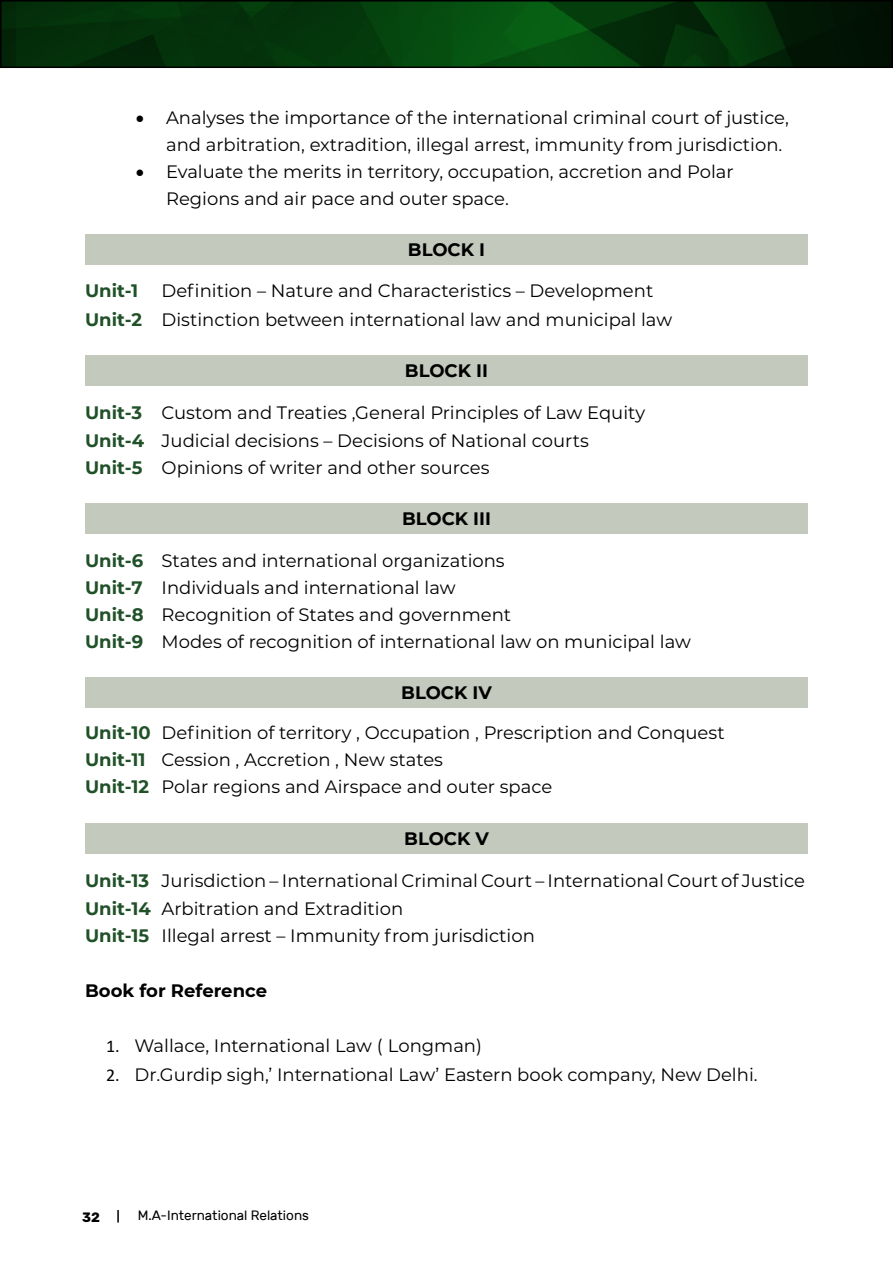
<style>
.page{position:relative;width:893px;height:1263px;background:#fff}
.page>*{position:absolute;margin:0;border:0;box-sizing:border-box;transform-origin:0 0}
.t1{font:18px/27px "Montserrat";color:#000}
.t2{font:700 18px "Montserrat";color:#000}
.t3{font:700 18px "Montserrat";color:#215128}
.t4{font:13.5px "Rubik";color:#000}
.t5{font:700 13.5px "Rubik";color:#000}
.s1{font-weight:700;color:#215128}
.s2{font-family:"Calibri"}
</style>
<div class="page">
<img style="left:3px;top:3px;width:887px;height:62px">
<div style="left:0;top:0;width:893px;height:68px;border:2px solid #000"></div>
<svg style="left:892px;top:0;width:1px;height:68px"></svg>
<svg style="left:117px;top:1210px;width:2px;height:12px"></svg>
<div style="left:85px;top:234px;width:723px;height:31px;background:#c3c9bc"></div>
<div style="left:85px;top:355px;width:723px;height:31px;background:#c3c9bc"></div>
<div style="left:85px;top:504px;width:723px;height:30px;background:#c3c9bc"></div>
<div style="left:85px;top:678px;width:723px;height:30px;background:#c3c9bc"></div>
<div style="left:85px;top:823px;width:723px;height:31px;background:#c3c9bc"></div>
<p class="t1" style="left:166px;top:103px;width:624px;text-indent:-30px">• Analyses the importance of the international criminal court of justice, and arbitration, extradition, illegal arrest, immunity from jurisdiction.</p>
<p class="t1" style="left:166px;top:157px;width:569px;text-indent:-30px">• Evaluate the merits in territory, occupation, accretion and Polar<br>Regions and air pace and outer space.</p>
<p class="t2" style="left:408px;top:236px;width:79px">BLOCK I</p>
<p class="t3" style="left:85px;top:278px;width:55px">Unit-1</p>
<p class="t1" style="left:85px;top:276px;width:589px;line-height:28.5px;text-indent:76px">Definition – Nature and Characteristics – Development<br><span class="s1">Unit-2</span> Distinction between international law and municipal law</p>
<p class="t2" style="left:405px;top:358px;width:85px">BLOCK II</p>
<p class="t1" style="left:85px;top:397px;width:561px;line-height:28.7px"><span class="s1">Unit-3</span> Custom and Treaties ,General Principles of Law Equity<br><span class="s1">Unit-4</span> Judicial decisions – Decisions of National courts</p>
<p class="t1" style="left:85px;top:454px;width:406px"><span class="s1">Unit-5</span> Opinions of writer and other sources</p>
<p class="t2" style="left:402px;top:506px;width:90px">BLOCK III</p>
<p class="t1" style="left:85px;top:546px;width:607px"><span class="s1">Unit-6</span> States and international organizations<br><span class="s1">Unit-7</span> Individuals and international law<br><span class="s1">Unit-8</span> Recognition of States and government<br><span class="s1">Unit-9</span> Modes of recognition of international law on municipal law</p>
<p class="t2" style="left:401px;top:680px;width:92px">BLOCK IV</p>
<p class="t1" style="left:85px;top:718px;width:641px"><span class="s1">Unit-10</span> Definition of territory , Occupation , Prescription and Conquest<br><span class="s1">Unit-11</span> Cession , Accretion , New states<br><span class="s1">Unit-12</span> Polar regions and Airspace and outer space</p>
<p class="t2" style="left:404px;top:826px;width:86px">BLOCK V</p>
<p class="t1" style="left:85px;top:865px;width:721px;line-height:28.8px"><span class="s1">Unit-13</span> Jurisdiction – International Criminal Court – International Court of Justice<br><span class="s1">Unit-14</span> Arbitration and Extradition</p>
<p class="t1" style="left:85px;top:922px;width:451px"><span class="s1">Unit-15</span> Illegal arrest – Immunity from jurisdiction</p>
<p class="t2" style="left:85px;top:977px;width:183px">Book for Reference</p>
<p class="t1" style="left:106px;top:1032px;width:377px"><span class="s2">1.</span> Wallace, International Law ( Longman)</p>
<p class="t1" style="left:106px;top:1060px;width:653px"><span class="s2">2.</span> Dr.Gurdip sigh,’ International Law’ Eastern book company, New Delhi.</p>
<p class="t5" style="left:82px;top:1209px;width:19px">32</p>
<p class="t4" style="left:138px;top:1208px;width:173px">M.A-International Relations</p>
</div>
